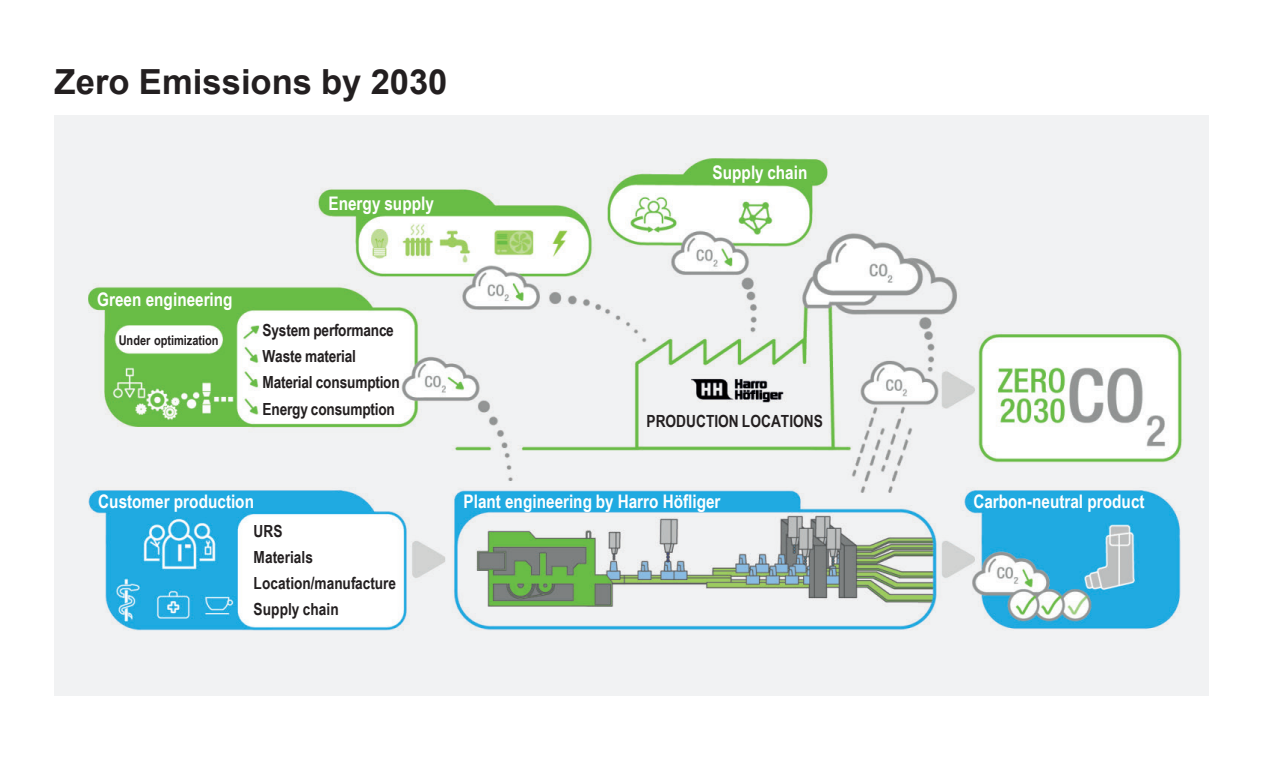
<style>
.page{position:relative;width:1263px;height:766px;background:#fff}
.page>*{position:absolute;margin:0;border:0;box-sizing:border-box;transform-origin:0 0}
.t1{font:700 34.65px "Arial";color:#231f20}
.t2{font:700 18.75px "Arial Narrow";color:#fff}
.t3{font:700 18.6px "Arial Narrow";color:#fff}
.t4{font:700 16.65px/26.1px "Arial Narrow";letter-spacing:-.01em;color:#231f20}
.t5{font:700 13.5px "Arial Narrow";color:#231f20}
</style>
<div class="page">
<div style="left:55px;top:115px;width:1154px;height:581px;background:#f1f2f3"></div>
<img style="left:88px;top:158px;width:1094px;height:473px">
<h1 class="t1" style="left:55px;top:58px;width:394px">Zero Emissions by 2030</h1>
<p class="t3" style="left:97px;top:285px;width:137px">Green engineering</p>
<p class="t2" style="left:328px;top:189px;width:107px">Energy supply</p>
<p class="t5" style="left:119px;top:330px;width:101px">Under optimization</p>
<p class="t4" style="left:263px;top:316px;width:139px">System performance<br>Waste material<br>Material consumption<br>Energy consumption</p>
<p class="t3" style="left:712px;top:158px;width:96px">Supply chain</p>
<p class="t4" style="left:646px;top:406px;width:178px">PRODUCTION LOCATIONS</p>
<p class="t3" style="left:98px;top:487px;width:157px">Customer production</p>
<p class="t3" style="left:464px;top:487px;width:258px">Plant engineering by Harro Höfliger</p>
<p class="t4" style="left:254px;top:517px;width:144px">URS<br>Materials<br>Location/manufacture<br>Supply chain</p>
<p class="t3" style="left:973px;top:487px;width:173px">Carbon-neutral product</p>
</div>
